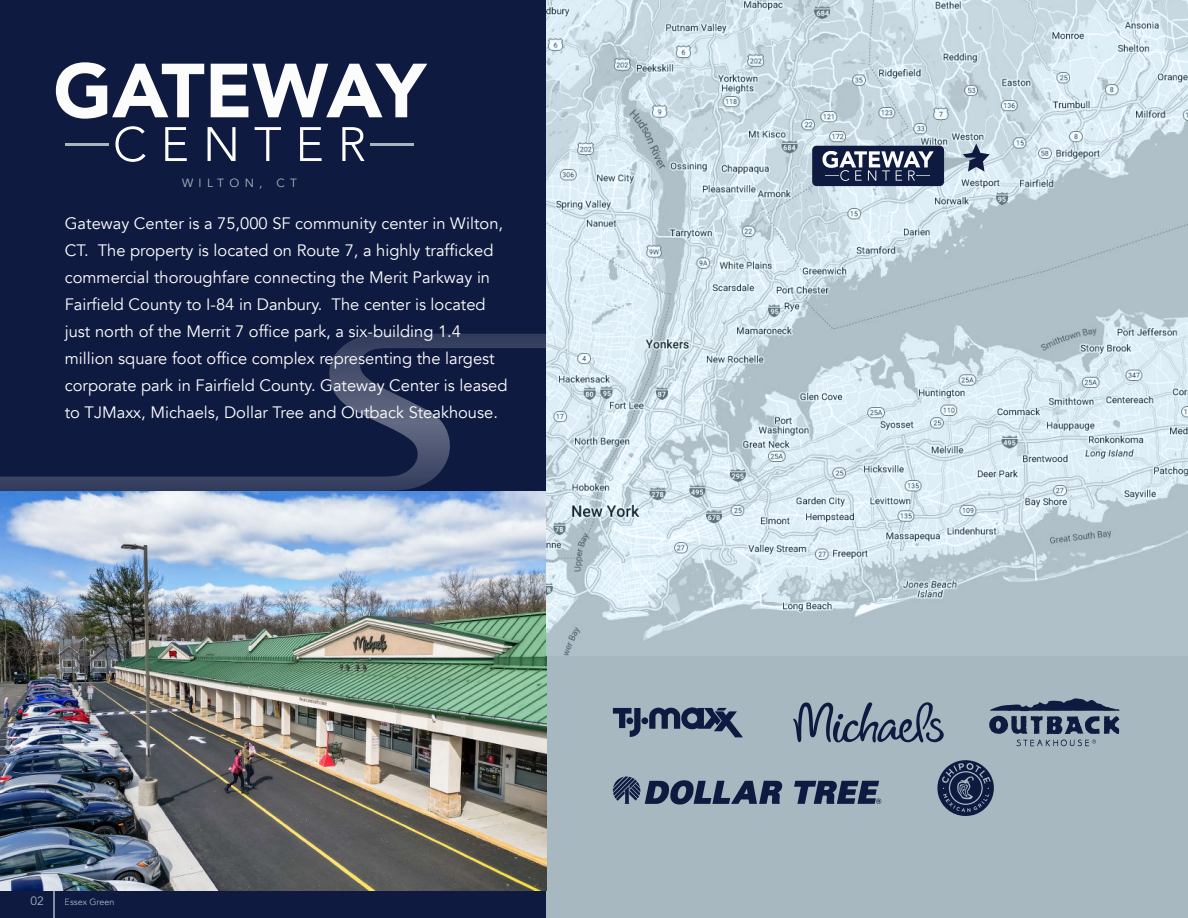
<style>
.page{position:relative;width:1188px;height:918px;background:#0f1a40}
.page>*{position:absolute;margin:0;border:0;box-sizing:border-box;transform-origin:0 0}
.t1{font:16.5px/27px "Avenir";color:#fff}
.t2{font:12px "Avenir";color:#a7b8c1}
.t3{font:11.85px "Avenir";letter-spacing:.45em;color:#a7b8c1}
.t4{font:9px "Avenir";color:#a7b8c1}
</style>
<div class="page">
<div style="left:546px;top:0;width:642px;height:918px;background:#a7b8c1"></div>
<svg style="left:0;top:334px;width:546px;height:157px"></svg>
<img style="left:0;top:491px;width:546px;height:399px">
<img style="left:546px;top:0;width:642px;height:656px">
<svg style="left:944px;top:144px;width:46px;height:28px"></svg>
<div style="left:812px;top:146px;width:132px;height:40px;background:#0f1a40;border-radius:4px"></div>
<hr style="left:65px;top:143px;width:44px;height:2px;background:#a7b8c1">
<svg style="left:56px;top:62px;width:371px;height:57px"></svg>
<svg style="left:115px;top:126px;width:250px;height:36px"></svg>
<hr style="left:371px;top:143px;width:43px;height:2px;background:#a7b8c1">
<svg style="left:822px;top:151px;width:112px;height:30px"></svg>
<svg style="left:613px;top:708px;width:28px;height:29px"></svg>
<div style="left:626px;top:717px;width:7px;height:7px;background:#0f1a40;border-radius:50%"></div>
<div style="left:641px;top:717px;width:7px;height:7px;background:#0f1a40;border-radius:50%"></div>
<svg style="left:649px;top:707px;width:94px;height:30px"></svg>
<svg style="left:793px;top:702px;width:151px;height:41px"></svg>
<svg style="left:613px;top:776px;width:169px;height:29px"></svg>
<svg style="left:794px;top:781px;width:87px;height:23px"></svg>
<svg style="left:989px;top:698px;width:131px;height:48px"></svg>
<svg style="left:937px;top:760px;width:57px;height:56px"></svg>
<hr style="left:53px;top:890px;width:2px;height:28px;background:#a7b8c1">
<p class="t3" style="left:182px;top:178px;width:117px">WILTON, CT</p>
<p class="t1" style="left:65px;top:212px;width:444px">Gateway Center is a 75,000 SF community center in Wilton, CT. The property is located on Route 7, a highly trafficked commercial thoroughfare connecting the Merit Parkway in Fairfield County to I-84 in Danbury. The center is located just north of the Merrit 7 office park, a six-building 1.4 million square foot office complex representing the largest corporate park in Fairfield County. Gateway Center is leased to TJMaxx, Michaels, Dollar Tree and Outback Steakhouse.</p>
<p class="t2" style="left:30px;top:894px;width:15px">02</p>
<p class="t4" style="left:65px;top:896px;width:51px">Essex Green</p>
</div>
